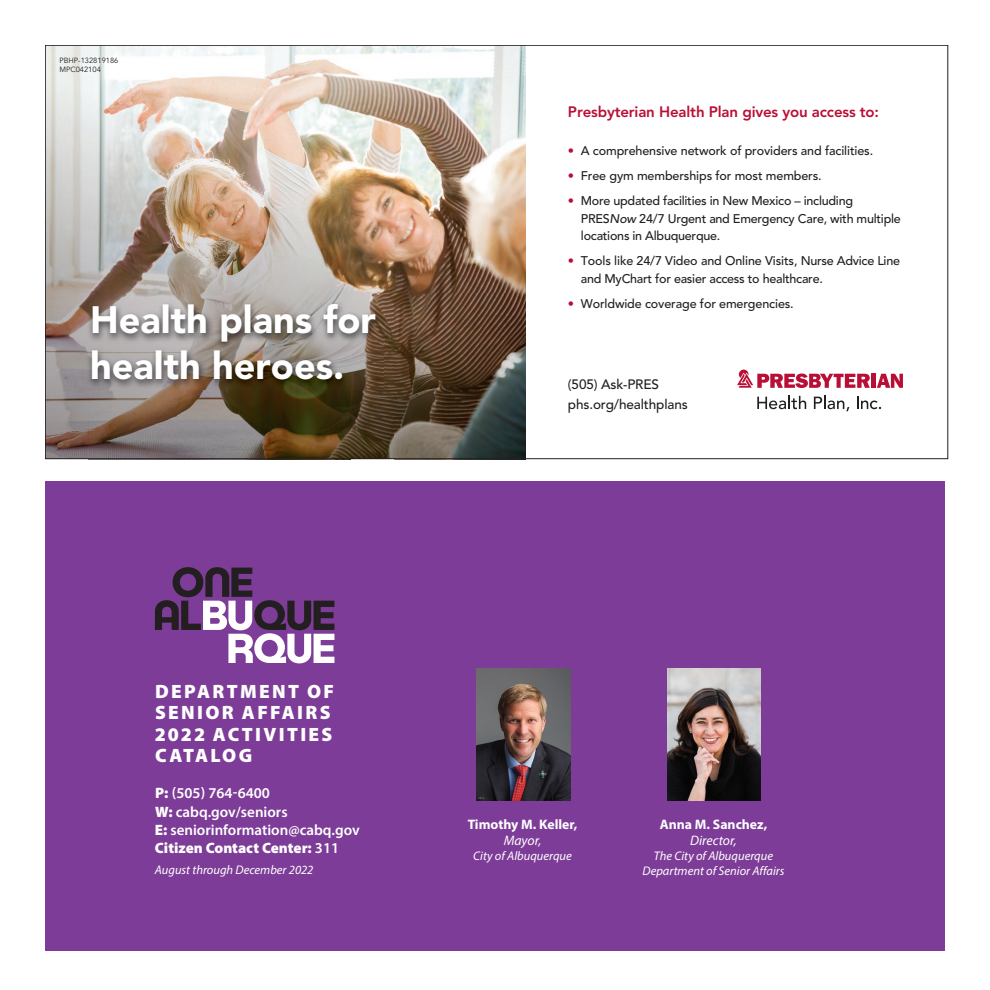
<style>
.page{position:relative;width:990px;height:990px;background:#fff}
.page>*{position:absolute;margin:0;border:0;box-sizing:border-box;transform-origin:0 0}
.t1{font:900 37.88px/45.4px "Avenir";color:#fff}
.t2{font:900 19.38px/21.5px "Myriad Pro";letter-spacing:.12em;color:#fff}
.t3{font:600 15px/18.2px "Myriad Pro";color:#fff}
.t4{font:800 15px "Avenir";letter-spacing:-.01em;color:#b90f36}
.t5{font:700 13.75px "Myriad Pro";color:#fff}
.t6{font:italic 13.75px "Myriad Pro";color:#fff}
.t7{font:500 13.5px/20.4px "Avenir";letter-spacing:-.01em;color:#231f20}
.t8{font:500 12.5px/17.5px "Avenir";letter-spacing:-.02em;color:#231f20}
.t9{font:italic 12.5px/15px "Myriad Pro";color:#fff;text-align:center}
.t10{font:7.5px/9px "Avenir";color:#231f20}
.s1{color:#b90f36}
.s2{font-style:italic}
.s3{font-weight:900}
</style>
<div class="page">
<div style="left:45px;top:481px;width:900px;height:470px;background:#7d3c97"></div>
<svg style="left:155px;top:567px;width:179px;height:96px"></svg>
<img style="left:477px;top:669px;width:93px;height:131px">
<img style="left:667px;top:669px;width:94px;height:131px">
<img style="left:132px;top:47px;width:393px;height:246px">
<img style="left:47px;top:47px;width:85px;height:288px">
<img style="left:395px;top:293px;width:130px;height:164px">
<img style="left:132px;top:293px;width:263px;height:42px">
<img style="left:351px;top:335px;width:44px;height:122px">
<img style="left:47px;top:335px;width:42px;height:122px">
<img style="left:89px;top:389px;width:262px;height:68px">
<div style="left:871px;top:374px;width:5px;height:14px;background:#b90f36"></div>
<svg style="left:877px;top:374px;width:26px;height:14px"></svg>
<svg style="left:737px;top:370px;width:133px;height:18px"></svg>
<svg style="left:757px;top:396px;width:49px;height:13px"></svg>
<svg style="left:814px;top:396px;width:35px;height:15px"></svg>
<svg style="left:857px;top:397px;width:24px;height:12px"></svg>
<img style="left:87px;top:301px;width:297px;height:88px">
<p class="t10" style="left:59px;top:56px;width:60px">PBHP-132819186<br>MPC042104</p>
<h1 class="t1" style="left:90px;top:297px;width:287px">Health plans for health heroes.</h1>
<p class="t4" style="left:568px;top:103px;width:313px">Presbyterian Health Plan gives you access to:</p>
<p class="t8" style="left:568px;top:142px;width:307px"><span class="s1">•</span> A comprehensive network of providers and facilities.</p>
<p class="t8" style="left:568px;top:167px;width:255px"><span class="s1">•</span> Free gym memberships for most members.</p>
<p class="t8" style="left:581px;top:192px;width:321px;text-indent:-13px"><span class="s1">•</span> More updated facilities in New Mexico – including<br>PRES<span class="s2">Now</span> 24/7 Urgent and Emergency Care, with multiple locations in Albuquerque.</p>
<p class="t8" style="left:581px;top:253px;width:321px;text-indent:-13px"><span class="s1">•</span> Tools like 24/7 Video and Online Visits, Nurse Advice Line and MyChart for easier access to healthcare.</p>
<p class="t8" style="left:568px;top:295px;width:227px"><span class="s1">•</span> Worldwide coverage for emergencies.</p>
<p class="t7" style="left:568px;top:374px;width:121px">(505) Ask-PRES phs.org/healthplans</p>
<h2 class="t2" style="left:155px;top:680px;width:181px">DEPARTMENT OF<br>SENIOR AFFAIRS<br>2022 ACTIVITIES<br>CATALOG</h2>
<p class="t3" style="left:155px;top:784px;width:206px"><span class="s3">P:</span> (505) 764-6400<br><span class="s3">W:</span> cabq.gov/seniors<br><span class="s3">E:</span> seniorinformation@cabq.gov<br><span class="s3">Citizen Contact Center:</span> 311</p>
<p class="t9" style="left:155px;top:862px;width:160px">August through December 2022</p>
<p class="t5" style="left:468px;top:815px;width:111px">Timothy M. Keller,</p>
<p class="t6" style="left:504px;top:832px;width:39px">Mayor,</p>
<p class="t9" style="left:473px;top:848px;width:100px">City of Albuquerque</p>
<p class="t5" style="left:660px;top:815px;width:109px">Anna M. Sanchez,</p>
<p class="t6" style="left:690px;top:832px;width:48px">Director,</p>
<p class="t9" style="left:642px;top:848px;width:144px">The City of Albuquerque<br>Department of Senior Affairs</p>
</div>
